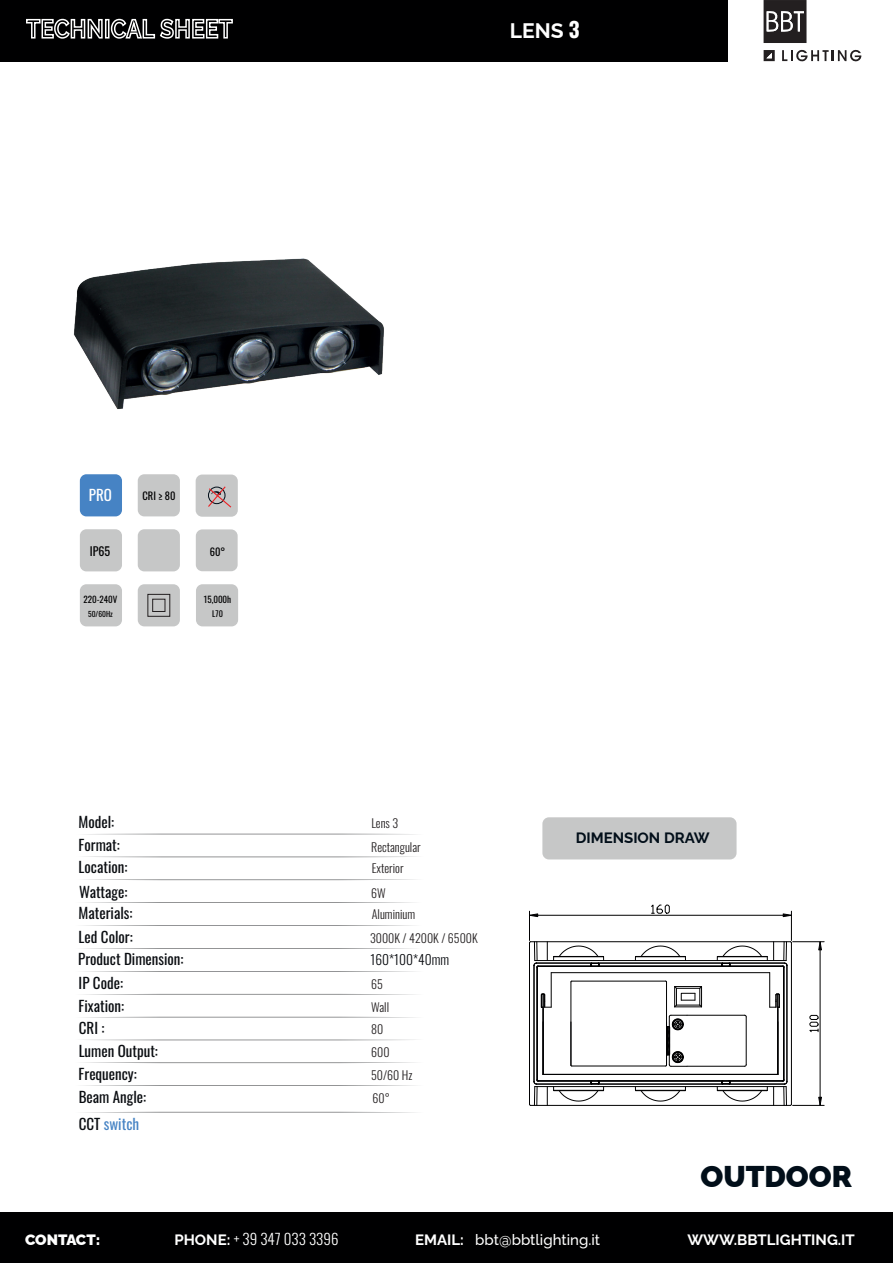
<style>
.page{position:relative;width:893px;height:1263px;background:#fff}
.page>*{position:absolute;margin:0;border:0;box-sizing:border-box;transform-origin:0 0}
.t1{font:900 30px "Raleway";color:#010e19}
.t2{font:700 21px "Raleway";color:#fff}
.t3{font:15px/23px "Oswald";color:#0a0d11}
.t4{font:500 15px "Raleway";color:#fff}
.t5{font:300 15px "Oswald";color:#fff}
.t6{font:700 15px "Raleway";color:#fff}
.t7{font:700 15px "Raleway";color:#010e19}
.t8{font:15px "Oswald";color:#4683c4}
.t9{font:900 15px "Raleway";letter-spacing:-.005em;color:#fff}
.t10{font:15px "Oswald";color:#fff}
.t11{font:300 13.5px "Oswald";color:#0a0d11}
.t12{font:300 12px/23.2px "Oswald";color:#231f20}
.t13{font:12px "Oswald";color:#000001}
.t14{font:10.5px "Oswald";color:#000001}
.t15{font:9px "Oswald";color:#000001}
.t16{font:8.25px "Oswald";color:#000001}
.t17{font:7.5px "Oswald";color:#000001}
.s1{font-family:"Oswald"}
.s2{color:#0a0d11}
.s3{font-family:"Raleway";font-weight:700}
.s4{font-weight:700}
</style>
<div class="page">
<hr style="left:529px;top:942px;width:1px;height:162px;background:#000001">
<hr style="left:534px;top:965px;width:1px;height:117px;background:#000001">
<hr style="left:537px;top:967px;width:1px;height:113px;background:#000001">
<hr style="left:530px;top:1105px;width:261px;height:1px;background:#000001">
<hr style="left:535px;top:1086px;width:251px;height:1px;background:#000001">
<hr style="left:598px;top:1084px;width:125px;height:1px;background:#000001">
<hr style="left:599px;top:1081px;width:123px;height:1px;background:#000001">
<hr style="left:538px;top:1080px;width:245px;height:1px;background:#000001">
<hr style="left:543px;top:1074px;width:235px;height:1px;background:#000001">
<hr style="left:572px;top:1066px;width:94px;height:1px;background:#000001">
<hr style="left:538px;top:966px;width:53px;height:1px;background:#000001">
<hr style="left:599px;top:966px;width:123px;height:1px;background:#000001">
<hr style="left:730px;top:966px;width:53px;height:1px;background:#000001">
<hr style="left:536px;top:963px;width:248px;height:1px;background:#000001">
<hr style="left:535px;top:960px;width:251px;height:1px;background:#000001">
<hr style="left:530px;top:941px;width:261px;height:1px;background:#000001">
<hr style="left:783px;top:967px;width:1px;height:113px;background:#000001">
<hr style="left:784px;top:967px;width:1px;height:113px;background:#000001">
<hr style="left:787px;top:965px;width:1px;height:117px;background:#000001">
<hr style="left:791px;top:942px;width:1px;height:162px;background:#000001">
<svg style="left:635px;top:1086px;width:51px;height:15px"></svg>
<svg style="left:635px;top:946px;width:51px;height:14px"></svg>
<svg style="left:717px;top:942px;width:57px;height:25px"></svg>
<svg style="left:547px;top:942px;width:57px;height:25px"></svg>
<svg style="left:717px;top:1074px;width:75px;height:31px"></svg>
<svg style="left:529px;top:1074px;width:75px;height:31px"></svg>
<hr style="left:538px;top:915px;width:245px;height:1px;background:#000001">
<svg style="left:782px;top:911px;width:10px;height:57px"></svg>
<svg style="left:529px;top:911px;width:10px;height:57px"></svg>
<svg style="left:651px;top:905px;width:18px;height:9px"></svg>
<hr style="left:793px;top:941px;width:31px;height:1px;background:#000001">
<hr style="left:793px;top:1105px;width:31px;height:1px;background:#000001">
<hr style="left:820px;top:950px;width:1px;height:147px;background:#000001">
<svg style="left:819px;top:941px;width:3px;height:9px"></svg>
<svg style="left:819px;top:1097px;width:3px;height:9px"></svg>
<svg style="left:810px;top:1015px;width:9px;height:17px"></svg>
<hr style="left:778px;top:1007px;width:1px;height:67px;background:#000001">
<hr style="left:777px;top:994px;width:1px;height:80px;background:#000001">
<hr style="left:769px;top:973px;width:1px;height:34px;background:#000001">
<hr style="left:572px;top:981px;width:94px;height:1px;background:#000001">
<hr style="left:666px;top:982px;width:1px;height:83px;background:#000001">
<svg style="left:674px;top:986px;width:28px;height:21px"></svg>
<hr style="left:571px;top:982px;width:1px;height:83px;background:#000001">
<hr style="left:551px;top:973px;width:1px;height:34px;background:#000001">
<hr style="left:543px;top:1007px;width:1px;height:67px;background:#000001">
<svg style="left:541px;top:994px;width:10px;height:14px"></svg>
<svg style="left:770px;top:994px;width:10px;height:14px"></svg>
<hr style="left:551px;top:972px;width:219px;height:1px;background:#000001">
<hr style="left:687px;top:1015px;width:58px;height:1px;background:#000001">
<hr style="left:746px;top:1017px;width:1px;height:48px;background:#000001">
<hr style="left:687px;top:1066px;width:58px;height:1px;background:#000001">
<svg style="left:665px;top:1015px;width:22px;height:52px"></svg>
<div style="left:0;top:0;width:893px;height:61px;background:#000001"></div>
<div style="left:728px;top:0;width:165px;height:108px;background:#fff"></div>
<svg style="left:782px;top:49px;width:80px;height:13px"></svg>
<svg style="left:764px;top:50px;width:11px;height:11px"></svg>
<svg style="left:764px;top:0;width:42px;height:43px;background:#494546"></svg>
<svg style="left:26px;top:18px;width:77px;height:21px"></svg>
<div style="left:105px;top:19px;width:4px;height:20px;border:2px solid #fff"></div>
<svg style="left:110px;top:18px;width:123px;height:21px"></svg>
<div style="left:196px;top:529px;width:42px;height:42px;background:#c6c7c7;border-radius:7px"></div>
<div style="left:80px;top:529px;width:42px;height:42px;background:#c6c7c7;border-radius:7px"></div>
<div style="left:542px;top:817px;width:194px;height:42px;background:#c6c7c7;border-radius:7px"></div>
<div style="left:138px;top:529px;width:42px;height:42px;background:#c6c7c7;border-radius:7px"></div>
<svg style="left:106px;top:833px;width:289px;height:1px"></svg>
<svg style="left:84px;top:856px;width:332px;height:1px"></svg>
<svg style="left:84px;top:879px;width:332px;height:1px"></svg>
<svg style="left:83px;top:902px;width:331px;height:1px"></svg>
<svg style="left:83px;top:925px;width:331px;height:1px"></svg>
<svg style="left:83px;top:948px;width:331px;height:1px"></svg>
<svg style="left:83px;top:971px;width:333px;height:1px"></svg>
<svg style="left:83px;top:994px;width:333px;height:1px"></svg>
<svg style="left:83px;top:1017px;width:333px;height:1px"></svg>
<svg style="left:83px;top:1039px;width:333px;height:1px"></svg>
<svg style="left:83px;top:1062px;width:333px;height:1px"></svg>
<svg style="left:83px;top:1085px;width:333px;height:1px"></svg>
<svg style="left:83px;top:1112px;width:333px;height:1px"></svg>
<div style="left:138px;top:584px;width:42px;height:42px;background:#c6c7c7;border-radius:7px"></div>
<div style="left:196px;top:584px;width:42px;height:42px;background:#c6c7c7;border-radius:7px"></div>
<div style="left:147px;top:594px;width:23px;height:23px;border:1px solid #231f20"></div>
<div style="left:152px;top:599px;width:13px;height:13px;border:1px solid #231f20"></div>
<div style="left:0;top:1212px;width:135px;height:51px;background:#000001"></div>
<div style="left:133px;top:1212px;width:760px;height:51px;background:#000001"></div>
<div style="left:80px;top:584px;width:42px;height:42px;background:#c6c7c7;border-radius:7px"></div>
<img style="left:73px;top:258px;width:311px;height:286px">
<h2 class="t2" style="left:510px;top:14px;width:71px">LENS <span class="s1">3</span></h2>
<p class="t10" style="left:89px;top:482px;width:25px">PRO</p>
<p class="t14" style="left:142px;top:486px;width:35px">CRI ≥ 80</p>
<p class="t13" style="left:90px;top:540px;width:22px">IP65</p>
<p class="t14" style="left:210px;top:542px;width:17px">60°</p>
<p class="t15" style="left:83px;top:591px;width:35px">220-240V</p>
<p class="t17" style="left:88px;top:607px;width:26px">50/60Hz</p>
<p class="t15" style="left:204px;top:591px;width:29px">15,000h</p>
<p class="t16" style="left:212px;top:606px;width:12px">L70</p>
<p class="t3" style="left:79px;top:809px;width:37px">Model:</p>
<p class="t12" style="left:371px;top:811px;width:28px">Lens 3</p>
<p class="t3" style="left:79px;top:831px;width:43px">Format:</p>
<p class="t12" style="left:371px;top:834px;width:51px">Rectangular</p>
<p class="t3" style="left:79px;top:854px;width:50px">Location:</p>
<p class="t12" style="left:372px;top:856px;width:33px">Exterior</p>
<p class="t3" style="left:79px;top:879px;width:50px">Wattage:</p>
<p class="t12" style="left:371px;top:881px;width:16px">6W</p>
<p class="t3" style="left:79px;top:900px;width:55px">Materials:</p>
<p class="t12" style="left:372px;top:902px;width:45px">Aluminium</p>
<p class="t3" style="left:79px;top:924px;width:56px">Led Color:</p>
<p class="t12" style="left:370px;top:925px;width:109px">3000K / 4200K / 6500K</p>
<p class="t3" style="left:78px;top:946px;width:107px">Product Dimension:</p>
<p class="t11" style="left:371px;top:948px;width:80px">160*100*40mm</p>
<p class="t3" style="left:79px;top:970px;width:46px">IP Code:</p>
<p class="t3" style="left:79px;top:993px;width:47px">Fixation:</p>
<p class="t3" style="left:79px;top:1038px;width:81px">Lumen Output:<br>Frequency:<br>Beam Angle:</p>
<p class="t3" style="left:79px;top:1015px;width:27px">CRI :</p>
<p class="t12" style="left:371px;top:971px;width:19px">65<br>Wall</p>
<p class="t12" style="left:371px;top:1016px;width:20px;line-height:23.7px">80<br>600</p>
<p class="t12" style="left:371px;top:1062px;width:43px">50/60 Hz</p>
<p class="t12" style="left:372px;top:1086px;width:19px">60°</p>
<p class="t8" style="left:79px;top:1110px;width:62px"><span class="s2">CCT</span> switch</p>
<p class="t7" style="left:576px;top:825px;width:136px">DIMENSION DRAW</p>
<h1 class="t1" style="left:700px;top:1153px;width:153px">OUTDOOR</h1>
<p class="t9" style="left:25px;top:1227px;width:77px">CONTACT:</p>
<p class="t5" style="left:174px;top:1225px;width:166px"><span class="s3">PHONE:</span> + 39 347 033 3396</p>
<p class="t4" style="left:415px;top:1227px;width:187px"><span class="s4">EMAIL:</span> bbt@bbtlighting.it</p>
<p class="t6" style="left:687px;top:1227px;width:169px">WWW.BBTLIGHTING.IT</p>
</div>
